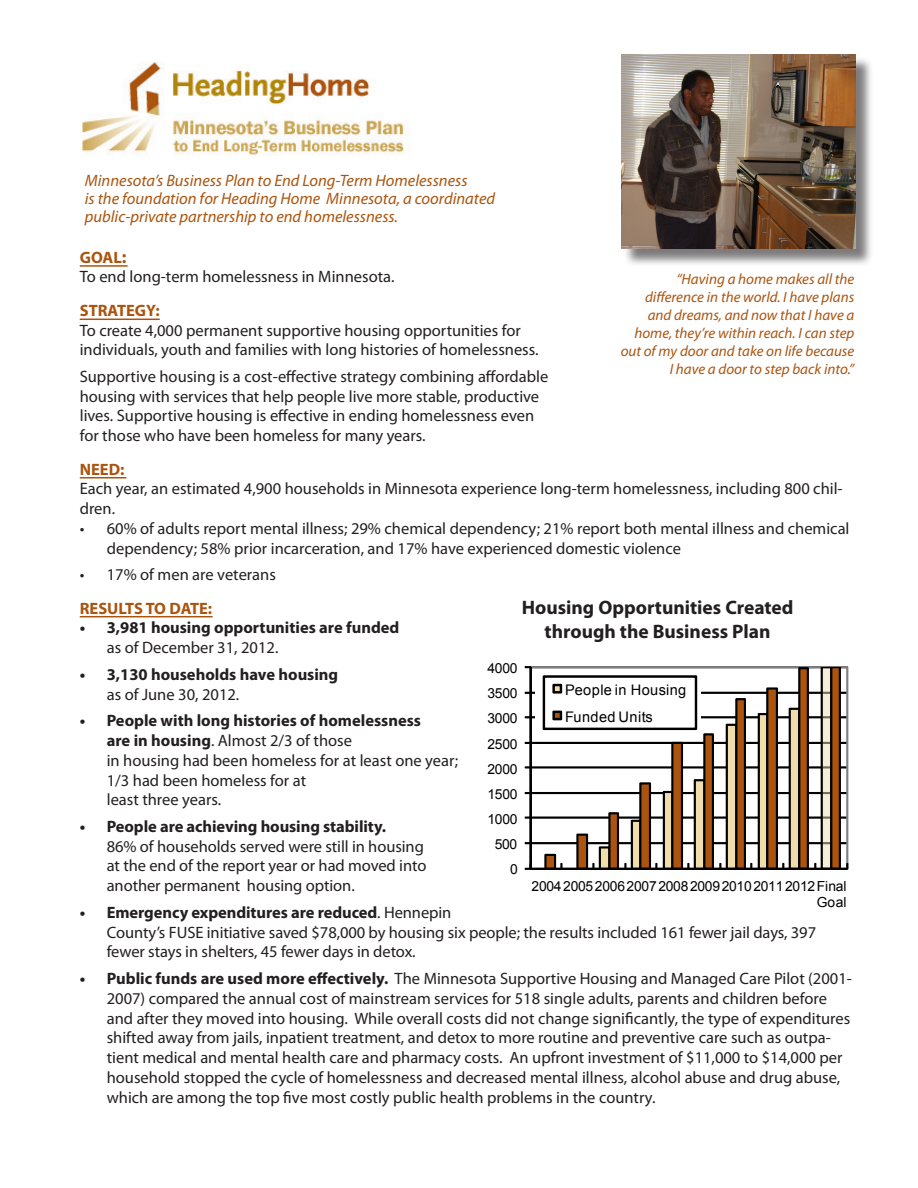
<style>
.page{position:relative;width:918px;height:1188px;background:#fff}
.page>*{position:absolute;margin:0;border:0;box-sizing:border-box;transform-origin:0 0}
.t1{font:700 19.5px/23.4px "Myriad Pro";color:#231f20;text-align:center}
.t2{font:16.5px/19.8px "Myriad Pro";color:#231f20}
.t3{font:italic 16.5px/18px "Myriad Pro";color:#ab540e}
.t4{font:700 16.5px/19.8px "Myriad Pro";color:#231f20}
.t5{font:700 16.5px "Myriad Pro";color:#ab540e}
.t6{font:15.75px "Arial";letter-spacing:-.02em;color:#000}
.t7{font:italic 15px/18px "Myriad Pro";color:#ab540e;text-align:right}
.t8{font:14.55px/26.1px "Arial";letter-spacing:.025em;color:#000}
.t9{font:13.8px/16px "Arial";letter-spacing:-.02em;color:#000;text-align:right}
.s1{font-size:18px}
.s2{font-weight:400}
.s3{font-weight:700}
</style>
<div class="page">
<img style="left:82px;top:62px;width:322px;height:93px">
<hr style="left:80px;top:265px;width:48px;height:2px;background:#ab540e">
<hr style="left:80px;top:319px;width:80px;height:1px;background:#ab540e">
<hr style="left:80px;top:477px;width:46px;height:1px;background:#ab540e">
<hr style="left:80px;top:616px;width:133px;height:1px;background:#ab540e">
<div style="left:623px;top:56px;width:251px;height:211px;background:#231f20;opacity:.59"></div>
<img style="left:621px;top:54px;width:234px;height:194px">
<svg style="left:525px;top:666px;width:323px;height:204px"></svg>
<p class="t3" style="left:85px;top:171px;width:412px">Minnesota’s Business Plan to End Long-Term Homelessness<br>is the foundation for Heading Home Minnesota, a coordinated public-private partnership to end homelessness.</p>
<p class="t5" style="left:80px;top:246px;width:48px">GOAL<span class="s1">:</span></p>
<p class="t2" style="left:80px;top:267px;width:316px">To end long-term homelessness in Minnesota.</p>
<p class="t5" style="left:80px;top:299px;width:81px">STRATEGY:</p>
<p class="t2" style="left:80px;top:320px;width:460px">To create 4,000 permanent supportive housing opportunities for individuals, youth and families with long histories of homelessness.</p>
<p class="t2" style="left:80px;top:366px;width:470px">Supportive housing is a cost-effective strategy combining affordable housing with services that help people live more stable, productive lives. Supportive housing is effective in ending homelessness even for those who have been homeless for many years.</p>
<p class="t5" style="left:80px;top:458px;width:46px">NEED:</p>
<p class="t2" style="left:80px;top:479px;width:764px">Each year, an estimated 4,900 households in Minnesota experience long-term homelessness, including 800 chil&shy;dren.</p>
<p class="t2" style="left:107px;top:518px;width:744px;text-indent:-27px">• 60% of adults report mental illness; 29% chemical dependency; 21% report both mental illness and chemical dependency; 58% prior incarceration, and 17% have experienced domestic violence</p>
<p class="t2" style="left:80px;top:565px;width:198px">• 17% of men are veterans</p>
<p class="t5" style="left:80px;top:597px;width:134px">RESULTS TO DATE:</p>
<p class="t4" style="left:107px;top:617px;width:294px;text-indent:-27px">• 3,981 housing opportunities are funded <span class="s2">as of December 31, 2012.</span></p>
<p class="t4" style="left:107px;top:664px;width:233px;text-indent:-27px">• 3,130 households have housing <span class="s2">as of June 30, 2012.</span></p>
<p class="t2" style="left:107px;top:710px;width:353px;text-indent:-27px"><span class="s3">• People with long histories of homelessness<br>are in housing</span>. Almost 2/3 of those<br>in housing had been homeless for at least one year; 1/3 had been homeless for at<br>least three years.</p>
<p class="t2" style="left:107px;top:816px;width:321px;text-indent:-27px"><span class="s3">• People are achieving housing stability.<br></span>86% of households served were still in housing at the end of the report year or had moved into another permanent housing option.</p>
<p class="t2" style="left:107px;top:902px;width:711px;text-indent:-27px"><span class="s3">• Emergency expenditures are reduced</span>. Hennepin<br>County’s FUSE initiative saved $78,000 by housing six people; the results included 161 fewer jail days, 397 fewer stays in shelters, 45 fewer days in detox.</p>
<p class="t2" style="left:107px;top:968px;width:747px;text-indent:-27px"><span class="s3">• Public funds are used more effectively.</span> The Minnesota Supportive Housing and Managed Care Pilot (2001- 2007) compared the annual cost of mainstream services for 518 single adults, parents and children before and after they moved into housing. While overall costs did not change significantly, the type of expenditures shifted away from jails, inpatient treatment, and detox to more routine and preventive care such as outpa&shy;tient medical and mental health care and pharmacy costs. An upfront investment of $11,000 to $14,000 per household stopped the cycle of homelessness and decreased mental illness, alcohol abuse and drug abuse, which are among the top five most costly public health problems in the country.</p>
<p class="t7" style="left:621px;top:270px;width:235px">“Having a home makes all the difference in the world. I have plans and dreams, and now that I have a home, they’re within reach. I can step out of my door and take on life because I have a door to step back into.”</p>
<p class="t1" style="left:522px;top:595px;width:273px">Housing Opportunities Created through the Business Plan</p>
<p class="t6" style="left:118px;top:612px;width:36px">3500</p>
<p class="t6" style="left:118px;top:639px;width:36px">3000</p>
<p class="t9" style="left:488px;top:660px;width:32px">4000</p>
<p class="t6" style="left:118px;top:666px;width:36px">2500</p>
<p class="t8" style="left:565px;top:677px;width:123px">People in Housing<br>Funded Units</p>
<p class="t9" style="left:488px;top:686px;width:32px">3500</p>
<p class="t6" style="left:118px;top:693px;width:36px">2000</p>
<p class="t9" style="left:488px;top:711px;width:32px">3000</p>
<p class="t6" style="left:118px;top:720px;width:36px">1500</p>
<p class="t9" style="left:488px;top:736px;width:32px">2500</p>
<p class="t6" style="left:118px;top:747px;width:36px">1000</p>
<p class="t9" style="left:488px;top:761px;width:32px">2000</p>
<p class="t6" style="left:126px;top:774px;width:27px">500</p>
<p class="t9" style="left:488px;top:786px;width:32px">1500</p>
<p class="t9" style="left:488px;top:811px;width:32px">1000</p>
<p class="t6" style="left:173px;top:825px;width:352px">2004 2005 2006 2007 2008 2009 2010 Final</p>
<p class="t9" style="left:495px;top:836px;width:24px">500</p>
<p class="t9" style="left:510px;top:861px;width:9px">0</p>
<p class="t9" style="left:532px;top:879px;width:316px">200420052006200720082009201020112012Final<br>Goal</p>
</div>
